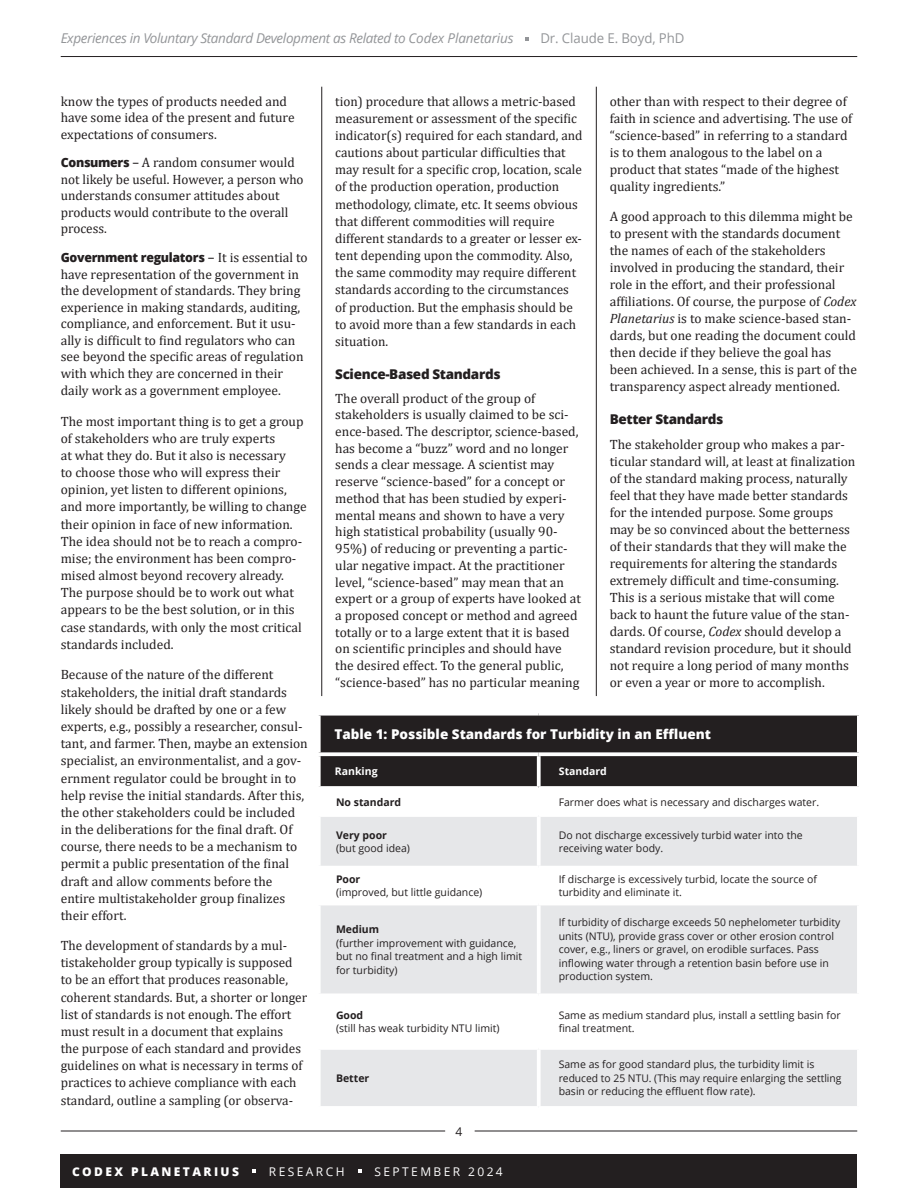
<style>
.page{position:relative;width:918px;height:1188px;background:#fff}
.page>*{position:absolute;margin:0;border:0;box-sizing:border-box;transform-origin:0 0}
.t1{font:13.5px/17.1px "Cambria";color:#231f20}
.t2{font:italic 13.5px "Open Sans";letter-spacing:-.025em;color:#939598}
.t3{font:800 13.5px "Open Sans";color:#fff}
.t4{font:800 13.5px "Open Sans";letter-spacing:-.025em;color:#231f20}
.t5{font:13.5px "Open Sans";letter-spacing:-.005em;color:#939598}
.t6{font:800 12.75px "Open Sans";letter-spacing:-.025em;color:#231f20}
.t7{font:12px "Open Sans";letter-spacing:.2em;color:#fff}
.t8{font:800 12px "Open Sans";letter-spacing:.2em;color:#fff}
.t9{font:12px "Open Sans";color:#231f20}
.t10{font:10.5px/13.5px "Open Sans";color:#231f20}
.t11{font:700 10.5px "Open Sans";color:#231f20}
.t12{font:700 10.5px "Open Sans";color:#fff}
.s1{font-family:"Open Sans";font-weight:800;font-size:12.75px}
.s2{font-family:"Open Sans"}
.s3{font-weight:400;font-size:13.5px}
.s4{font-family:"Cambria";font-weight:400;font-size:13.5px}
.s5{font-style:italic}
.s6{font-weight:700}
</style>
<div class="page">
<hr style="left:61px;top:1131px;width:384px;height:1px;background:#231f20">
<hr style="left:475px;top:1131px;width:382px;height:1px;background:#231f20">
<hr style="left:61px;top:56px;width:796px;height:1px;background:#231f20">
<hr style="left:321px;top:87px;width:1px;height:609px;background:#231f20">
<hr style="left:596px;top:87px;width:1px;height:609px;background:#231f20">
<div style="left:61px;top:1154px;width:796px;height:34px;background:#231f20"></div>
<svg style="left:252px;top:1169px;width:4px;height:4px"></svg>
<svg style="left:358px;top:1169px;width:4px;height:4px"></svg>
<svg style="left:525px;top:37px;width:4px;height:3px"></svg>
<div style="left:321px;top:716px;width:536px;height:70px;background:#231f20"></div>
<svg style="left:321px;top:817px;width:536px;height:289px;fill:#e6e7e9"></svg>
<svg style="left:320px;top:716px;width:1px;height:36px"></svg>
<svg style="left:319px;top:756px;width:2px;height:30px"></svg>
<svg style="left:537px;top:756px;width:4px;height:30px"></svg>
<hr style="left:537px;top:817px;width:4px;height:49px;background:#fff">
<hr style="left:537px;top:869px;width:4px;height:33px;background:#fff">
<hr style="left:537px;top:905px;width:4px;height:88px;background:#fff">
<hr style="left:537px;top:997px;width:4px;height:49px;background:#fff">
<hr style="left:537px;top:1050px;width:4px;height:56px;background:#fff">
<svg style="left:318px;top:752px;width:221px;height:4px"></svg>
<svg style="left:539px;top:752px;width:320px;height:4px"></svg>
<svg style="left:319px;top:786px;width:220px;height:2px"></svg>
<svg style="left:539px;top:786px;width:320px;height:1px"></svg>
<hr style="left:317px;top:866px;width:222px;height:3px;background:#fff">
<hr style="left:539px;top:866px;width:322px;height:3px;background:#fff">
<hr style="left:317px;top:902px;width:222px;height:3px;background:#fff">
<hr style="left:539px;top:902px;width:322px;height:3px;background:#fff">
<hr style="left:317px;top:993px;width:222px;height:4px;background:#fff">
<hr style="left:539px;top:993px;width:322px;height:4px;background:#fff">
<hr style="left:317px;top:1046px;width:222px;height:4px;background:#fff">
<hr style="left:539px;top:1046px;width:322px;height:4px;background:#fff">
<p class="t2" style="left:61px;top:29px;width:454px">Experiences in Voluntary Standard Development as Related to Codex Planetarius</p>
<p class="t5" style="left:540px;top:29px;width:146px">Dr. Claude E. Boyd, PhD</p>
<p class="t1" style="left:61px;top:93px;width:235px;line-height:16.5px">know the types of products needed and have some idea of the present and future expectations of consumers.</p>
<p class="t1" style="left:61px;top:154px;width:244px;line-height:16.5px"><span class="s1">Consumers</span> <span class="s2">–</span> A random consumer would not likely be useful. However, a person who understands consumer attitudes about products would contribute to the overall process.</p>
<p class="t6" style="left:61px;top:248px;width:248px">Government regulators <span class="s3">–</span> <span class="s4">It is essential to</span></p>
<p class="t1" style="left:61px;top:266px;width:244px;line-height:16.6px">have representation of the government in the development of standards. They bring experience in making standards, auditing, compliance, and enforcement. But it usu&shy;ally is difficult to find regulators who can see beyond the specific areas of regulation with which they are concerned in their daily work as a government employee.</p>
<p class="t1" style="left:61px;top:412px;width:248px">The most important thing is to get a group of stakeholders who are truly experts<br>at what they do. But it also is necessary<br>to choose those who will express their opinion, yet listen to different opinions, and more importantly, be willing to change their opinion in face of new information.<br>The idea should not be to reach a compro&shy;mise; the environment has been compro&shy;mised almost beyond recovery already.<br>The purpose should be to work out what appears to be the best solution, or in this case standards, with only the most critical standards included.</p>
<p class="t1" style="left:61px;top:666px;width:249px">Because of the nature of the different stakeholders, the initial draft standards likely should be drafted by one or a few experts, e.g., possibly a researcher, consul&shy;tant, and farmer. Then, maybe an extension specialist, an environmentalist, and a gov&shy;ernment regulator could be brought in to help revise the initial standards. After this, the other stakeholders could be included in the deliberations for the final draft. Of course, there needs to be a mechanism to permit a public presentation of the final draft and allow comments before the entire multistakeholder group finalizes their effort.</p>
<p class="t1" style="left:61px;top:937px;width:248px">The development of standards by a mul&shy;tistakeholder group typically is supposed to be an effort that produces reasonable, coherent standards. But, a shorter or longer list of standards is not enough. The effort must result in a document that explains<br>the purpose of each standard and provides guidelines on what is necessary in terms of practices to achieve compliance with each standard, outline a sampling (or observa-</p>
<p class="t1" style="left:335px;top:92px;width:249px">tion) procedure that allows a metric-based measurement or assessment of the specific indicator(s) required for each standard, and cautions about particular difficulties that may result for a specific crop, location, scale of the production operation, production methodology, climate, etc. It seems obvious that different commodities will require different standards to a greater or lesser ex&shy;tent depending upon the commodity. Also, the same commodity may require different standards according to the circumstances of production. But the emphasis should be to avoid more than a few standards in each situation.</p>
<p class="t4" style="left:335px;top:364px;width:167px">Science-Based Standards</p>
<p class="t1" style="left:335px;top:389px;width:247px">The overall product of the group of stakeholders is usually claimed to be sci&shy;ence-based. The descriptor, science-based, has become a “buzz” word and no longer sends a clear message. A scientist may reserve “science-based” for a concept or method that has been studied by experi&shy;mental means and shown to have a very high statistical probability (usually 90- 95%) of reducing or preventing a partic&shy;ular negative impact. At the practitioner level, “science-based” may mean that an expert or a group of experts have looked at a proposed concept or method and agreed totally or to a large extent that it is based on scientific principles and should have the desired effect. To the general public, “science-based” has no particular meaning</p>
<p class="t1" style="left:610px;top:92px;width:244px">other than with respect to their degree of faith in science and advertising. The use of “science-based” in referring to a standard is to them analogous to the label on a product that states “made of the highest quality ingredients.”</p>
<p class="t1" style="left:610px;top:208px;width:249px">A good approach to this dilemma might be to present with the standards document the names of each of the stakeholders involved in producing the standard, their role in the effort, and their professional affiliations. Of course, the purpose of <span class="s5">Codex Planetarius</span> is to make science-based stan&shy;dards, but one reading the document could then decide if they believe the goal has been achieved. In a sense, this is part of the transparency aspect already mentioned.</p>
<p class="t4" style="left:610px;top:409px;width:115px">Better Standards</p>
<p class="t1" style="left:610px;top:436px;width:247px">The stakeholder group who makes a par&shy;ticular standard will, at least at finalization of the standard making process, naturally feel that they have made better standards for the intended purpose. Some groups may be so convinced about the betterness of their standards that they will make the requirements for altering the standards extremely difficult and time-consuming.<br>This is a serious mistake that will come back to haunt the future value of the stan&shy;dards. Of course, <span class="s5">Codex</span> should develop a standard revision procedure, but it should not require a long period of many months or even a year or more to accomplish.</p>
<p class="t3" style="left:334px;top:724px;width:378px">Table 1: Possible Standards for Turbidity in an Effluent</p>
<p class="t12" style="left:335px;top:764px;width:44px">Ranking</p>
<p class="t12" style="left:559px;top:764px;width:49px">Standard</p>
<p class="t11" style="left:336px;top:794px;width:67px">No standard</p>
<p class="t10" style="left:559px;top:795px;width:262px">Farmer does what is necessary and discharges water.</p>
<p class="t10" style="left:336px;top:828px;width:75px"><span class="s6">Very poor<br></span>(but good idea)</p>
<p class="t10" style="left:559px;top:828px;width:246px">Do not discharge excessively turbid water into the receiving water body.</p>
<p class="t10" style="left:336px;top:872px;width:148px"><span class="s6">Poor<br></span>(improved, but little guidance)</p>
<p class="t10" style="left:559px;top:872px;width:260px">If discharge is excessively turbid, locate the source of turbidity and eliminate it.</p>
<p class="t10" style="left:336px;top:922px;width:188px"><span class="s6">Medium<br></span>(further improvement with guidance, but no final treatment and a high limit for turbidity)</p>
<p class="t10" style="left:559px;top:916px;width:283px">If turbidity of discharge exceeds 50 nephelometer turbidity units (NTU), provide grass cover or other erosion control cover, e.g., liners or gravel, on erodible surfaces. Pass inflowing water through a retention basin before use in production system.</p>
<p class="t10" style="left:336px;top:1008px;width:165px"><span class="s6">Good<br></span>(still has weak turbidity NTU limit)</p>
<p class="t10" style="left:559px;top:1008px;width:283px">Same as medium standard plus, install a settling basin for final treatment.</p>
<p class="t11" style="left:336px;top:1071px;width:35px">Better</p>
<p class="t10" style="left:559px;top:1058px;width:284px">Same as for good standard plus, the turbidity limit is reduced to 25 NTU. (This may require enlarging the settling basin or reducing the effluent flow rate).</p>
<p class="t9" style="left:456px;top:1123px;width:8px">4</p>
<p class="t8" style="left:72px;top:1162px;width:168px">CODEX PLANETARIUS</p>
<p class="t7" style="left:269px;top:1163px;width:77px">RESEARCH</p>
<p class="t7" style="left:375px;top:1163px;width:130px">SEPTEMBER 2024</p>
</div>
